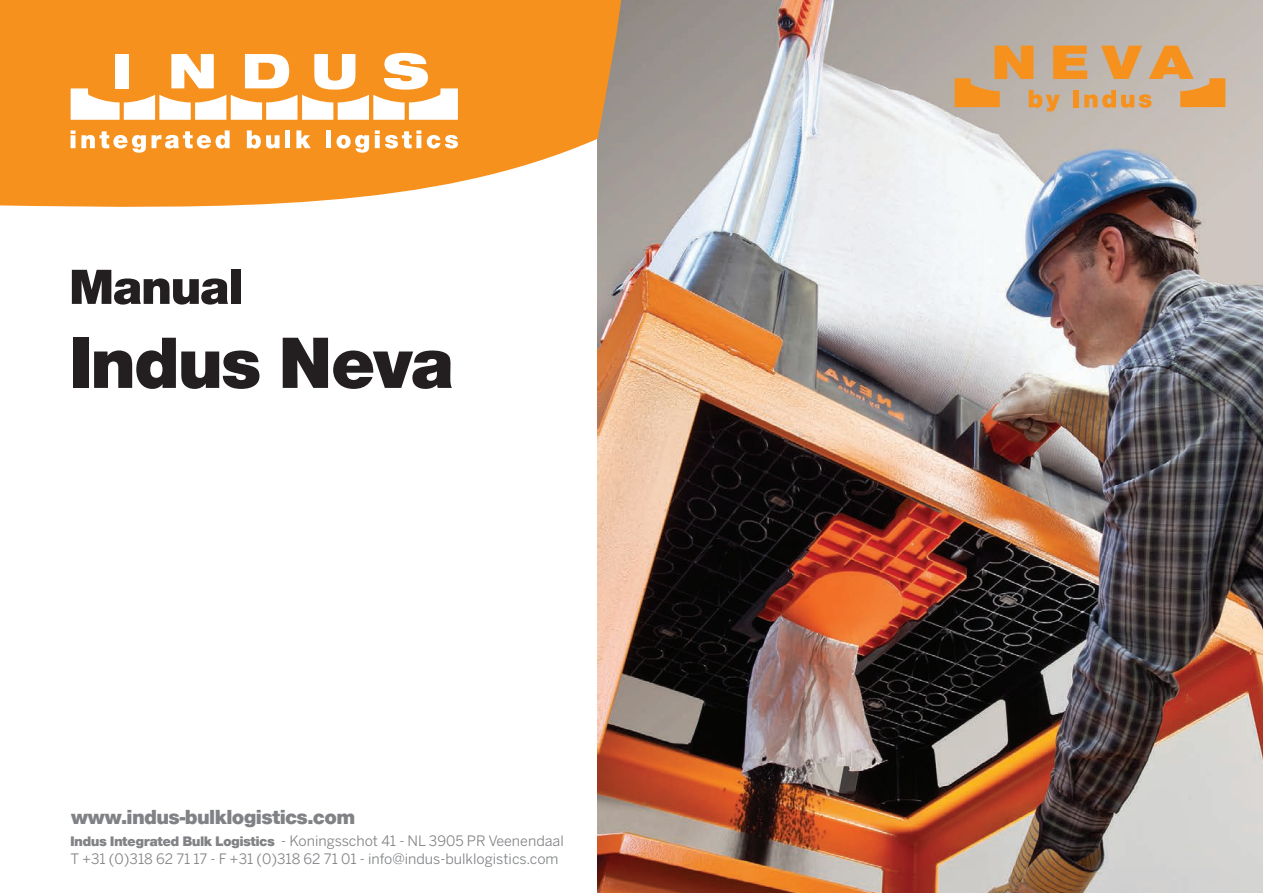
<style>
.page{position:relative;width:1263px;height:893px;background:#fff}
.page>*{position:absolute;margin:0;border:0;box-sizing:border-box;transform-origin:0 0}
.t1{font:75.3px "Nimbus San Nov D Blac";color:#231f20}
.t2{font:51.15px "Nimbus San Nov D Blac";color:#231f20}
.t3{font:21px "Nimbus San Nov D Blac";color:#808285}
.t4{font:14.25px/18px "Benton Sans";color:#808285}
.s1{font-family:"Nimbus San Nov D Blac"}
</style>
<div class="page">
<img style="left:597px;top:0;width:666px;height:893px">
<svg style="left:955px;top:46px;width:270px;height:66px;background:#d1a87a"></svg>
<svg style="left:0;top:0;width:624px;height:211px;background:#f49d3a"></svg>
<svg style="left:71px;top:53px;width:387px;height:67px"></svg>
<svg style="left:71px;top:130px;width:4px;height:18px"></svg>
<svg style="left:81px;top:130px;width:149px;height:23px"></svg>
<svg style="left:247px;top:130px;width:33px;height:19px"></svg>
<div style="left:285px;top:130px;width:5px;height:18px;background:#fff"></div>
<svg style="left:296px;top:130px;width:15px;height:18px"></svg>
<div style="left:326px;top:130px;width:5px;height:18px;background:#fff"></div>
<svg style="left:336px;top:135px;width:33px;height:18px"></svg>
<svg style="left:375px;top:130px;width:46px;height:19px"></svg>
<svg style="left:427px;top:135px;width:31px;height:14px"></svg>
<h2 class="t2" style="left:70px;top:257px;width:174px">Manual</h2>
<h1 class="t1" style="left:70px;top:319px;width:385px">Indus Neva</h1>
<h3 class="t3" style="left:71px;top:805px;width:285px">www.indus-bulklogistics.com</h3>
<p class="t4" style="left:71px;top:832px;width:495px"><span class="s1">Indus Integrated Bulk Logistics</span> - Koningsschot 41 - NL 3905 PR Veenendaal<br>T +31 (0)318 62 71 17 - F +31 (0)318 62 71 01 - info@indus-bulklogistics.com</p>
</div>
